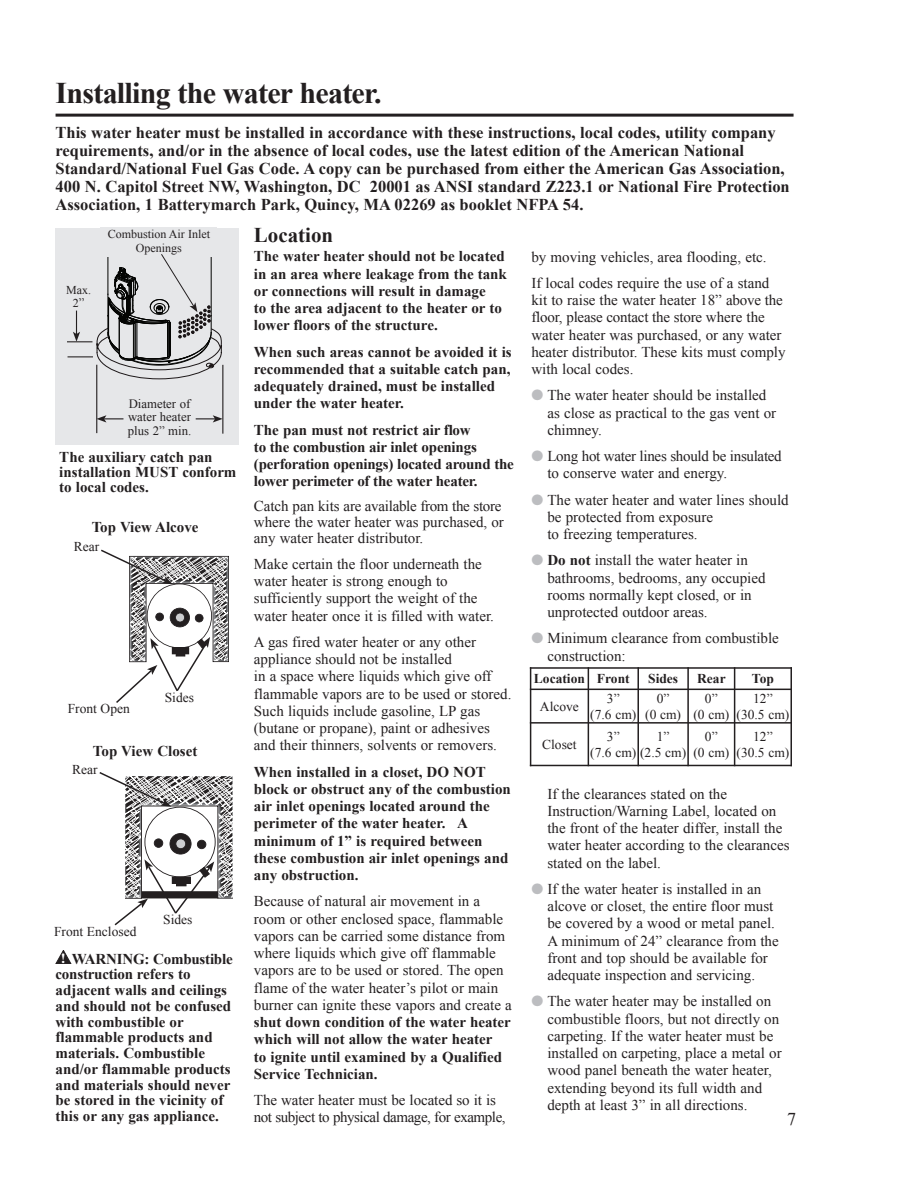
<style>
.page{position:relative;width:918px;height:1188px;background:#fff}
.page>*{position:absolute;margin:0;border:0;box-sizing:border-box;transform-origin:0 0}
.t1{font:700 30px "Times New Roman";letter-spacing:-.025em;color:#231f20}
.t2{font:700 21px "Times New Roman";color:#231f20}
.t3{font:18px "Times New Roman";color:#231f20}
.t4{font:700 16.5px/18px "Times New Roman";color:#231f20}
.t5{font:15px/17.2px "Times New Roman";color:#231f20}
.t6{font:700 15px/17.2px "Times New Roman";color:#231f20}
.t7{font:15px/17.2px "Times New Roman";letter-spacing:-.03em;color:#231f20}
.t8{font:15px/17.2px "Times New Roman";letter-spacing:-.02em;color:#231f20}
.t9{font:13.5px/16.2px "Times New Roman";color:#231f20;text-align:center}
.t10{font:700 13.5px "Times New Roman";color:#231f20}
.t11{font:12.75px/13.5px "Times New Roman";color:#231f20;text-align:justify}
.t12{font:12px/14.4px "Times New Roman";color:#231f20;text-align:center}
.s1{font-weight:700}
.s2{font-size:12.75px}
.s3{font-family:"Georgia";font-size:13.65px;color:#fff}
</style>
<div class="page">
<div style="left:56px;top:228px;width:183px;height:217px;background:#e6e7e9"></div>
<hr style="left:56px;top:114px;width:738px;height:3px;background:#231f20">
<hr style="left:96px;top:365px;width:1px;height:68px;background:#231f20">
<hr style="left:222px;top:365px;width:1px;height:69px;background:#231f20">
<svg style="left:96px;top:415px;width:27px;height:8px"></svg>
<svg style="left:196px;top:415px;width:27px;height:8px"></svg>
<svg style="left:56px;top:950px;width:15px;height:14px"></svg>
<hr style="left:530px;top:667px;width:1px;height:99px;background:#231f20">
<hr style="left:588px;top:667px;width:1px;height:99px;background:#231f20">
<hr style="left:637px;top:667px;width:2px;height:99px;background:#231f20">
<hr style="left:687px;top:667px;width:2px;height:99px;background:#231f20">
<hr style="left:734px;top:667px;width:1px;height:99px;background:#231f20">
<hr style="left:790px;top:667px;width:2px;height:99px;background:#231f20">
<hr style="left:530px;top:667px;width:262px;height:2px;background:#231f20">
<hr style="left:530px;top:689px;width:262px;height:1px;background:#231f20">
<hr style="left:530px;top:722px;width:262px;height:2px;background:#231f20">
<hr style="left:530px;top:765px;width:262px;height:1px;background:#231f20">
<svg style="left:101px;top:549px;width:128px;height:154px"></svg>
<svg style="left:99px;top:772px;width:134px;height:154px"></svg>
<svg style="left:67px;top:254px;width:155px;height:125px"></svg>
<h1 class="t1" style="left:56px;top:77px;width:328px">Installing the water heater.</h1>
<p class="t4" style="left:56px;top:124px;width:736px">This water heater must be installed in accordance with these instructions, local codes, utility company requirements, and/or in the absence of local codes, use the latest edition of the American National Standard/National Fuel Gas Code. A copy can be purchased from either the American Gas Association, 400 N. Capitol Street NW, Washington, DC 20001 as ANSI standard Z223.1 or National Fire Protection Association, 1 Batterymarch Park, Quincy, MA 02269 as booklet NFPA 54.</p>
<h2 class="t2" style="left:254px;top:223px;width:81px">Location</h2>
<p class="t6" style="left:254px;top:248px;width:255px">The water heater should not be located in an area where leakage from the tank or connections will result in damage<br>to the area adjacent to the heater or to lower floors of the structure.</p>
<p class="t6" style="left:254px;top:343px;width:259px">When such areas cannot be avoided it is recommended that a suitable catch pan, adequately drained, must be installed under the water heater.</p>
<p class="t6" style="left:254px;top:421px;width:262px">The pan must not restrict air flow<br>to the combustion air inlet openings (perforation openings) located around the lower perimeter of the water heater.</p>
<p class="t5" style="left:254px;top:498px;width:252px;line-height:15.8px">Catch pan kits are available from the store where the water heater was purchased, or any water heater distributor.</p>
<p class="t5" style="left:254px;top:555px;width:242px">Make certain the floor underneath the water heater is strong enough to sufficiently support the weight of the water heater once it is filled with water.</p>
<p class="t5" style="left:254px;top:633px;width:259px">A gas fired water heater or any other appliance should not be installed<br>in a space where liquids which give off flammable vapors are to be used or stored.<br>Such liquids include gasoline, LP gas (butane or propane), paint or adhesives and their thinners, solvents or removers.</p>
<p class="t6" style="left:254px;top:763px;width:258px">When installed in a closet, DO NOT block or obstruct any of the combustion air inlet openings located around the perimeter of the water heater. A minimum of 1” is required between these combustion air inlet openings and any obstruction.</p>
<p class="t5" style="left:254px;top:893px;width:259px">Because of natural air movement in a room or other enclosed space, flammable vapors can be carried some distance from where liquids which give off flammable vapors are to be used or stored. The open flame of the water heater’s pilot or main burner can ignite these vapors and create a</p>
<p class="t6" style="left:254px;top:1013px;width:258px">shut down condition of the water heater which will not allow the water heater<br>to ignite until examined by a Qualified Service Technician.</p>
<p class="t7" style="left:254px;top:1091px;width:253px">The water heater must be located so it is not subject to physical damage, for example,</p>
<p class="t12" style="left:108px;top:226px;width:104px">Combustion Air Inlet<br>Openings</p>
<p class="t5" style="left:531px;top:243px;width:239px;line-height:26.2px">by moving vehicles, area flooding, etc.<br>If local codes require the use of a stand</p>
<p class="t5" style="left:531px;top:291px;width:256px">kit to raise the water heater 18” above the floor, please contact the store where the water heater was purchased, or any water heater distributor. These kits must comply with local codes.</p>
<p class="t5" style="left:547px;top:387px;width:230px">The water heater should be installed as close as practical to the gas vent or chimney.</p>
<p class="t8" style="left:547px;top:447px;width:236px">Long hot water lines should be insulated to conserve water and energy.</p>
<p class="t5" style="left:547px;top:491px;width:243px">The water heater and water lines should be protected from exposure<br>to freezing temperatures.</p>
<p class="t5" style="left:547px;top:552px;width:220px"><span class="s1">Do not</span> install the water heater in bathrooms, bedrooms, any occupied rooms normally kept closed, or in unprotected outdoor areas.</p>
<p class="t5" style="left:547px;top:630px;width:233px">Minimum clearance from combustible construction:</p>
<p class="t12" style="left:66px;top:283px;width:26px;line-height:13.5px">Max.<br>2<span class="s2">”</span></p>
<p class="t11" style="left:128px;top:397px;width:65px">Diameter of water heater plus 2” min.</p>
<p class="t6" style="left:59px;top:449px;width:179px;line-height:15px">The auxiliary catch pan installation MUST conform to local codes.</p>
<p class="t6" style="left:92px;top:519px;width:108px">Top View Alcove</p>
<p class="t9" style="left:74px;top:539px;width:27px">Rear</p>
<p class="t10" style="left:534px;top:671px;width:97px">Location Front</p>
<p class="t10" style="left:648px;top:671px;width:32px">Sides</p>
<p class="t10" style="left:697px;top:671px;width:30px">Rear</p>
<p class="t10" style="left:752px;top:671px;width:24px">Top</p>
<p class="t9" style="left:540px;top:698px;width:40px">Alcove</p>
<p class="t9" style="left:590px;top:690px;width:48px">3”<br>(7.6 cm)</p>
<p class="t9" style="left:645px;top:690px;width:37px">0”<br>(0 cm)</p>
<p class="t9" style="left:693px;top:690px;width:37px">0”<br>(0 cm)</p>
<p class="t9" style="left:737px;top:690px;width:54px">12”<br>(30.5 cm)</p>
<p class="t9" style="left:542px;top:736px;width:36px">Closet</p>
<p class="t9" style="left:590px;top:728px;width:97px;text-align:left;text-indent:17px">3”<br>(7.6 cm) (2.5 cm)</p>
<p class="t9" style="left:165px;top:689px;width:31px">Sides</p>
<p class="t9" style="left:68px;top:701px;width:64px">Front Open</p>
<p class="t9" style="left:657px;top:728px;width:14px">1”</p>
<p class="t9" style="left:693px;top:728px;width:37px">0”<br>(0 cm)</p>
<p class="t9" style="left:737px;top:728px;width:54px">12”<br>(30.5 cm)</p>
<p class="t6" style="left:93px;top:743px;width:106px">Top View Closet</p>
<p class="t9" style="left:72px;top:761px;width:27px">Rear</p>
<p class="t5" style="left:547px;top:785px;width:244px">If the clearances stated on the Instruction/Warning Label, located on the front of the heater differ, install the water heater according to the clearances stated on the label.</p>
<p class="t5" style="left:547px;top:880px;width:233px">If the water heater is installed in an alcove or closet, the entire floor must be covered by a wood or metal panel.<br>A minimum of 24” clearance from the front and top should be available for adequate inspection and servicing.</p>
<p class="t5" style="left:547px;top:993px;width:236px">The water heater may be installed on combustible floors, but not directly on carpeting. If the water heater must be installed on carpeting, place a metal or wood panel beneath the water heater, extending beyond its full width and depth at least 3” in all directions.</p>
<p class="t9" style="left:163px;top:911px;width:31px">Sides</p>
<p class="t9" style="left:54px;top:923px;width:84px">Front Enclosed</p>
<p class="t6" style="left:56px;top:951px;width:179px;line-height:15.8px;text-indent:5px"><span class="s3">!</span> WARNING: Combustible construction refers to adjacent walls and ceilings and should not be confused with combustible or flammable products and materials. Combustible and/or flammable products and materials should never be stored in the vicinity of this or any gas appliance.</p>
<p class="t3" style="left:787px;top:1109px;width:10px">7</p>
</div>
